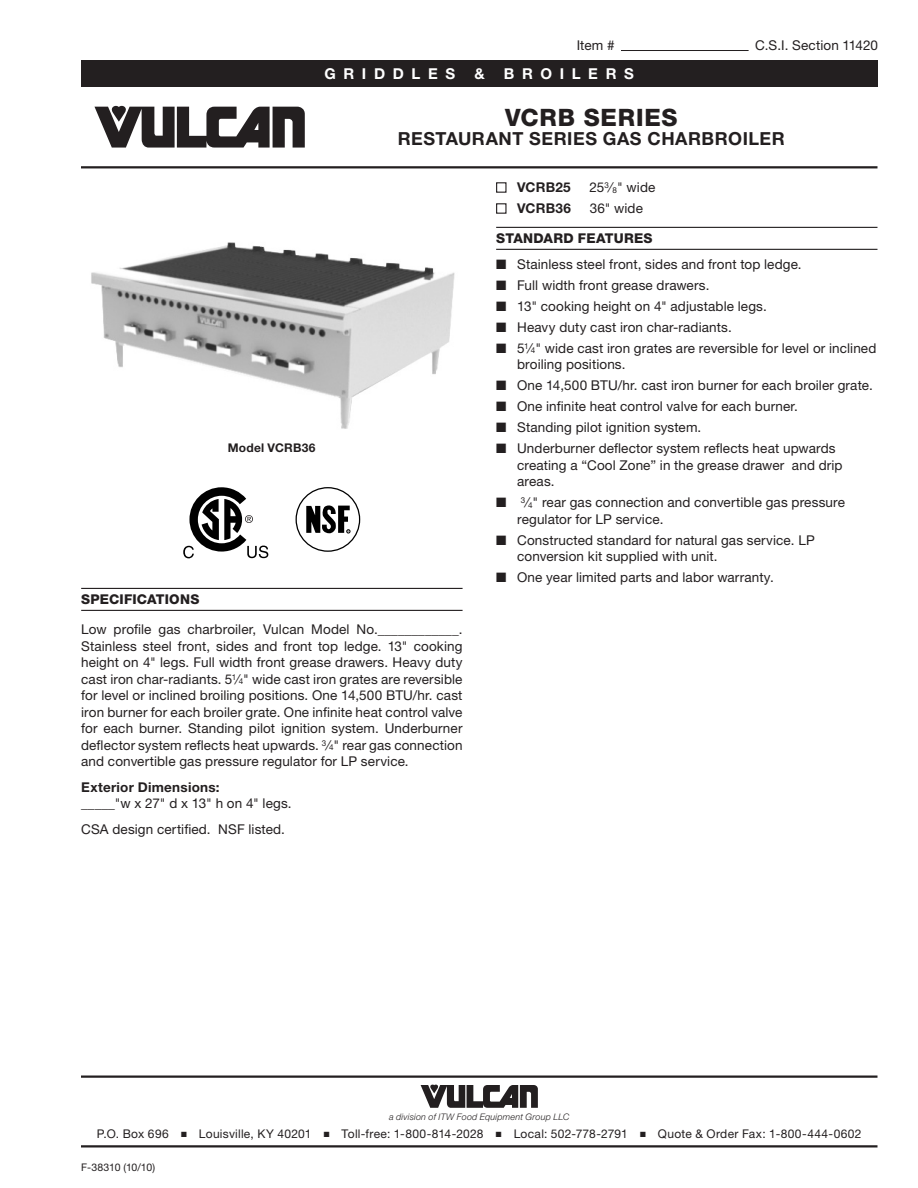
<style>
.page{position:relative;width:918px;height:1188px;background:#fff}
.page>*{position:absolute;margin:0;border:0;box-sizing:border-box;transform-origin:0 0}
.t1{font:800 24px "Helvetica Neue LT Std";letter-spacing:.035em;color:#231f20}
.Title_Sub_1{font:700 18px "Helvetica Neue LT Std";letter-spacing:.03em;color:#231f20}
.t2{font:700 15px "Helvetica Neue LT Std";letter-spacing:.51em;color:#fff}
.Bullet_Solid{font:13.5px/16.5px "Helvetica Neue LT Std";letter-spacing:.01em;color:#231f20}
.Body_1_Align-Justify{font:13.5px/16.5px "Helvetica Neue LT Std";letter-spacing:.01em;color:#231f20;text-align:justify}
.Sub_Head_1{font:800 13.5px "Helvetica Neue LT Std";letter-spacing:.015em;color:#231f20}
.Body_1_Align-Justify-2{font:700 13.5px "Helvetica Neue LT Std";letter-spacing:.02em;color:#231f20}
.Bullet_Open{font:13.5px "Helvetica Neue LT Std";letter-spacing:.005em;color:#231f20}
.Bullet_Open_End{font:13.5px "Helvetica Neue LT Std";letter-spacing:.01em;color:#231f20}
.Bullet_Open-2{font:700 13.5px "Helvetica Neue LT Std";letter-spacing:.015em;color:#231f20}
.Bullet_Open_End-2{font:700 13.5px "Helvetica Neue LT Std";letter-spacing:.015em;color:#231f20}
.t3{font:12px "Helvetica Neue LT Std";letter-spacing:.025em;color:#231f20}
.Note-Image{font:700 12px "Helvetica Neue LT Std";letter-spacing:.02em;color:#231f20}
.t4{font:10.5px "Helvetica Neue LT Std";letter-spacing:-.025em;color:#231f20}
.t5{font:italic 300 9px "Helvetica Neue LT Std";letter-spacing:.02em;color:#231f20}
.s1{font-size:8.1px}
</style>
<div class="page">
<div style="left:81px;top:60px;width:796px;height:27px;background:#231f20"></div>
<hr style="left:81px;top:1076px;width:797px;height:2px;background:#231f20">
<svg style="left:421px;top:1085px;width:117px;height:23px"></svg>
<hr style="left:81px;top:1145px;width:797px;height:3px;background:#231f20">
<svg style="left:94px;top:106px;width:211px;height:42px"></svg>
<hr style="left:81px;top:166px;width:797px;height:2px;background:#231f20">
<hr style="left:621px;top:50px;width:128px;height:1px;background:#231f20">
<hr style="left:496px;top:227px;width:381px;height:1px;background:#231f20">
<hr style="left:496px;top:249px;width:381px;height:1px;background:#231f20">
<div style="left:496px;top:182px;width:11px;height:11px;border:1px solid #231f20"></div>
<div style="left:496px;top:203px;width:11px;height:11px;border:1px solid #231f20"></div>
<hr style="left:81px;top:588px;width:382px;height:1px;background:#231f20">
<hr style="left:81px;top:610px;width:382px;height:1px;background:#231f20">
<img style="left:91px;top:242px;width:364px;height:187px">
<div style="left:296px;top:487px;width:64px;height:65px;border:1px solid #000;border-radius:50%"></div>
<svg style="left:306px;top:505px;width:44px;height:28px"></svg>
<svg style="left:183px;top:487px;width:85px;height:71px"></svg>
<p class="Body_1_Align-Justify" style="left:577px;top:37px;width:39px">Item #</p>
<p class="Body_1_Align-Justify" style="left:755px;top:37px;width:124px">C.S.I. Section 11420</p>
<p class="t2" style="left:324px;top:64px;width:132px">GRIDDLES</p>
<p class="t2" style="left:474px;top:64px;width:12px">&amp;</p>
<p class="t2" style="left:504px;top:64px;width:132px">BROILERS</p>
<p class="Note-Image" style="left:228px;top:440px;width:89px">Model VCRB36</p>
<p class="t1" style="left:505px;top:103px;width:174px">VCRB SERIES</p>
<p class="Title_Sub_1" style="left:398px;top:128px;width:389px">RESTAURANT SERIES GAS CHARBROILER</p>
<p class="Bullet_Open-2" style="left:517px;top:179px;width:55px">VCRB25</p>
<p class="Bullet_Open" style="left:589px;top:179px;width:67px">25<sup>3</sup>⁄<span class="s1">8</span>" wide</p>
<p class="Bullet_Open_End-2" style="left:517px;top:200px;width:55px">VCRB36</p>
<p class="Bullet_Open_End" style="left:590px;top:200px;width:55px">36" wide</p>
<p class="Sub_Head_1" style="left:496px;top:230px;width:158px">STANDARD FEATURES</p>
<p class="Bullet_Solid" style="left:496px;top:255px;width:307px">■ Stainless steel front, sides and front top ledge.</p>
<p class="Bullet_Solid" style="left:496px;top:276px;width:215px">■ Full width front grease drawers.</p>
<p class="Bullet_Solid" style="left:496px;top:297px;width:272px">■ 13" cooking height on 4" adjustable legs.</p>
<p class="Bullet_Solid" style="left:496px;top:318px;width:237px">■ Heavy duty cast iron char-radiants.</p>
<p class="Bullet_Solid" style="left:517px;top:339px;width:361px;text-indent:-21px">■ 5<sup>1</sup>⁄<span class="s1">4</span>" wide cast iron grates are reversible for level or inclined broiling positions.</p>
<p class="Bullet_Solid" style="left:496px;top:377px;width:378px">■ One 14,500 BTU/hr. cast iron burner for each broiler grate.</p>
<p class="Bullet_Solid" style="left:496px;top:398px;width:303px">■ One infinite heat control valve for each burner.</p>
<p class="Bullet_Solid" style="left:496px;top:419px;width:207px">■ Standing pilot ignition system.</p>
<p class="Bullet_Solid" style="left:517px;top:440px;width:327px;text-indent:-21px">■ Underburner deflector system reflects heat upwards creating a “Cool Zone” in the grease drawer and drip areas.</p>
<p class="Bullet_Solid" style="left:517px;top:494px;width:329px;text-indent:-21px">■ <sup>3</sup>⁄<span class="s1">4</span>" rear gas connection and convertible gas pressure regulator for LP service.</p>
<p class="Bullet_Solid" style="left:517px;top:531px;width:299px;text-indent:-21px">■ Constructed standard for natural gas service. LP conversion kit supplied with unit.</p>
<p class="Bullet_Solid" style="left:496px;top:569px;width:279px">■ One year limited parts and labor warranty.</p>
<p class="Sub_Head_1" style="left:81px;top:591px;width:120px">SPECIFICATIONS</p>
<p class="Body_1_Align-Justify" style="left:81px;top:621px;width:383px">Low profile gas charbroiler, Vulcan Model No.____________.<br>Stainless steel front, sides and front top ledge. 13" cooking height on 4" legs. Full width front grease drawers. Heavy duty cast iron char-radiants. 5<sup>1</sup>⁄<span class="s1">4</span>" wide cast iron grates are reversible for level or inclined broiling positions. One 14,500 BTU/hr. cast iron burner for each broiler grate. One infinite heat control valve for each burner. Standing pilot ignition system. Underburner deflector system reflects heat upwards. <sup>3</sup>⁄<span class="s1">4</span>" rear gas connection and convertible gas pressure regulator for LP service.</p>
<p class="Body_1_Align-Justify-2" style="left:81px;top:779px;width:140px">Exterior Dimensions:</p>
<p class="Body_1_Align-Justify" style="left:81px;top:795px;width:212px">_____"w x 27" d x 13" h on 4" legs.</p>
<p class="Body_1_Align-Justify" style="left:81px;top:820px;width:205px">CSA design certified. NSF listed.</p>
<p class="t5" style="left:389px;top:1111px;width:182px">a division of ITW Food Equipment Group LLC</p>
<p class="t3" style="left:97px;top:1127px;width:766px">P.O. Box 696 ■ Louisville, KY 40201 ■ Toll-free: 1-800-814-2028 ■ Local: 502-778-2791 ■ Quote &amp; Order Fax: 1-800-444-0602</p>
<p class="t4" style="left:81px;top:1161px;width:76px">F-38310 (10/10)</p>
</div>
